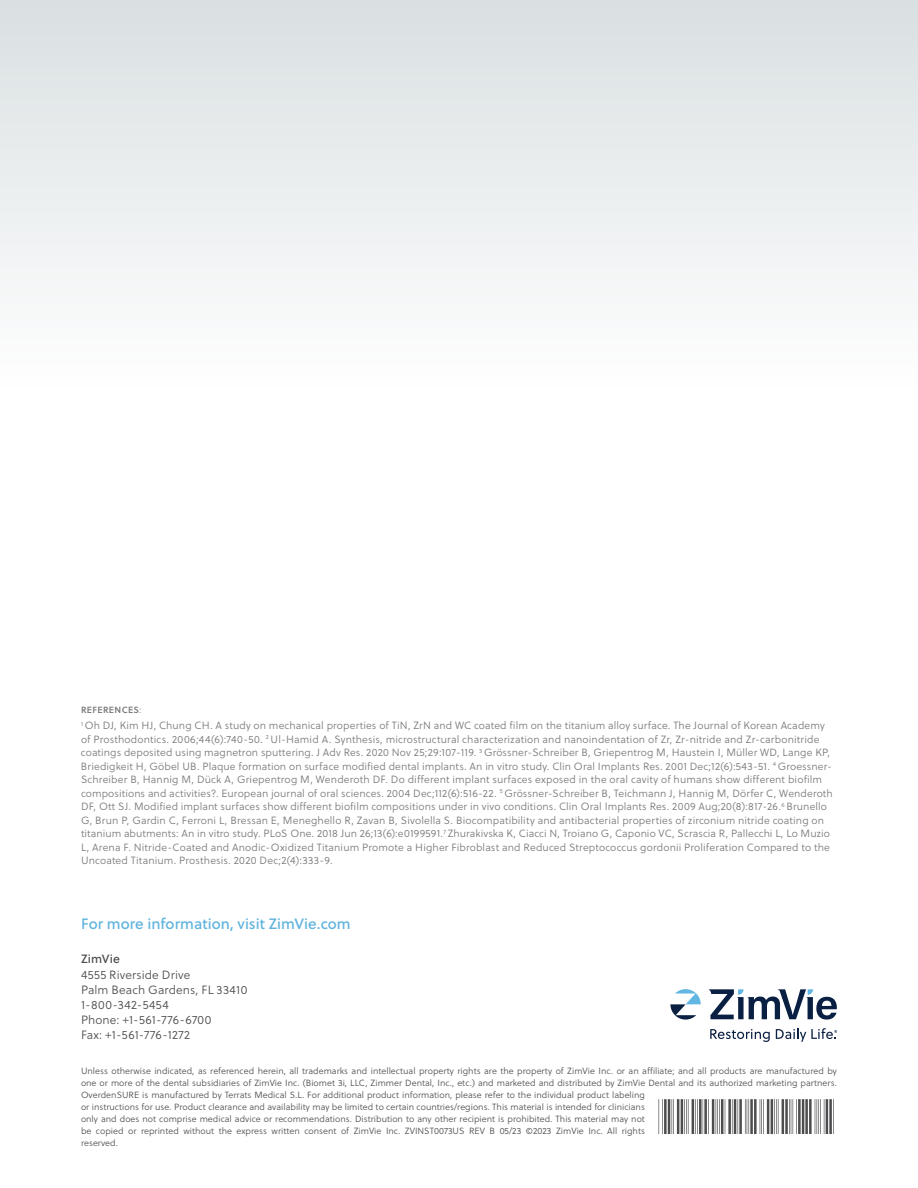
<style>
.page{position:relative;width:918px;height:1188px;background:#fff}
.page>*{position:absolute;margin:0;border:0;box-sizing:border-box;transform-origin:0 0}
.t1{font:15px "Soleil Bk";letter-spacing:.005em;color:#60b3de}
.t2{font:12px/15px "Soleil Lt";letter-spacing:.015em;color:#4d4d4f}
.t3{font:12px "Soleil Bk";letter-spacing:.015em;color:#4d4d4f}
.t4{font:10.5px/13.5px "Soleil Lt";letter-spacing:.01em;color:#77787b}
.t5{font:9px/12px "Soleil Lt";color:#4d4d4f}
.t6{font:9px "Soleil Sb";letter-spacing:.035em;color:#77787b}
.s1{font-family:"Soleil Lt"}
</style>
<div class="page">
<div style="left:0;top:0;width:918px;height:791px;background:linear-gradient(to bottom,#e3e8e9,#fff)"></div>
<hr style="left:658px;top:1099px;width:1px;height:35px;background:#4d4d4f">
<hr style="left:662px;top:1099px;width:1px;height:35px;background:#4d4d4f">
<hr style="left:668px;top:1099px;width:2px;height:35px;background:#4d4d4f">
<hr style="left:664px;top:1099px;width:3px;height:35px;background:#4d4d4f">
<hr style="left:672px;top:1099px;width:1px;height:35px;background:#4d4d4f">
<hr style="left:677px;top:1099px;width:2px;height:35px;background:#4d4d4f">
<hr style="left:673px;top:1099px;width:1px;height:35px;background:#4d4d4f">
<hr style="left:684px;top:1099px;width:1px;height:35px;background:#4d4d4f">
<hr style="left:686px;top:1099px;width:1px;height:35px;background:#4d4d4f">
<hr style="left:681px;top:1099px;width:2px;height:35px;background:#4d4d4f">
<hr style="left:692px;top:1099px;width:2px;height:35px;background:#4d4d4f">
<hr style="left:688px;top:1099px;width:1px;height:35px;background:#4d4d4f">
<hr style="left:695px;top:1099px;width:1px;height:35px;background:#4d4d4f">
<hr style="left:697px;top:1099px;width:1px;height:35px;background:#4d4d4f">
<hr style="left:699px;top:1099px;width:3px;height:35px;background:#4d4d4f">
<hr style="left:704px;top:1099px;width:3px;height:35px;background:#4d4d4f">
<hr style="left:703px;top:1099px;width:1px;height:35px;background:#4d4d4f">
<hr style="left:708px;top:1099px;width:1px;height:35px;background:#4d4d4f">
<hr style="left:716px;top:1099px;width:1px;height:35px;background:#4d4d4f">
<hr style="left:712px;top:1099px;width:2px;height:35px;background:#4d4d4f">
<hr style="left:721px;top:1099px;width:2px;height:35px;background:#4d4d4f">
<hr style="left:719px;top:1099px;width:1px;height:35px;background:#4d4d4f">
<hr style="left:717px;top:1099px;width:1px;height:35px;background:#4d4d4f">
<hr style="left:725px;top:1099px;width:1px;height:35px;background:#4d4d4f">
<hr style="left:728px;top:1099px;width:3px;height:35px;background:#4d4d4f">
<hr style="left:734px;top:1099px;width:2px;height:35px;background:#4d4d4f">
<hr style="left:732px;top:1099px;width:1px;height:35px;background:#4d4d4f">
<hr style="left:738px;top:1099px;width:1px;height:35px;background:#4d4d4f">
<hr style="left:745px;top:1099px;width:1px;height:35px;background:#4d4d4f">
<hr style="left:739px;top:1099px;width:3px;height:35px;background:#4d4d4f">
<hr style="left:750px;top:1099px;width:3px;height:35px;background:#4d4d4f">
<hr style="left:748px;top:1099px;width:1px;height:35px;background:#4d4d4f">
<hr style="left:747px;top:1099px;width:1px;height:35px;background:#4d4d4f">
<hr style="left:760px;top:1099px;width:1px;height:35px;background:#4d4d4f">
<hr style="left:754px;top:1099px;width:3px;height:35px;background:#4d4d4f">
<hr style="left:767px;top:1099px;width:2px;height:35px;background:#4d4d4f">
<hr style="left:763px;top:1099px;width:1px;height:35px;background:#4d4d4f">
<hr style="left:761px;top:1099px;width:1px;height:35px;background:#4d4d4f">
<hr style="left:774px;top:1099px;width:1px;height:35px;background:#4d4d4f">
<hr style="left:771px;top:1099px;width:2px;height:35px;background:#4d4d4f">
<hr style="left:782px;top:1099px;width:2px;height:35px;background:#4d4d4f">
<hr style="left:778px;top:1099px;width:1px;height:35px;background:#4d4d4f">
<hr style="left:776px;top:1099px;width:1px;height:35px;background:#4d4d4f">
<hr style="left:789px;top:1099px;width:1px;height:35px;background:#4d4d4f">
<hr style="left:785px;top:1099px;width:3px;height:35px;background:#4d4d4f">
<hr style="left:798px;top:1099px;width:3px;height:35px;background:#4d4d4f">
<hr style="left:793px;top:1099px;width:1px;height:35px;background:#4d4d4f">
<hr style="left:791px;top:1099px;width:1px;height:35px;background:#4d4d4f">
<hr style="left:796px;top:1099px;width:1px;height:35px;background:#4d4d4f">
<hr style="left:802px;top:1099px;width:2px;height:35px;background:#4d4d4f">
<hr style="left:805px;top:1099px;width:3px;height:35px;background:#4d4d4f">
<hr style="left:818px;top:1099px;width:1px;height:35px;background:#4d4d4f">
<hr style="left:815px;top:1099px;width:1px;height:35px;background:#4d4d4f">
<hr style="left:817px;top:1099px;width:1px;height:35px;background:#4d4d4f">
<hr style="left:809px;top:1099px;width:3px;height:35px;background:#4d4d4f">
<hr style="left:820px;top:1099px;width:1px;height:35px;background:#4d4d4f">
<hr style="left:824px;top:1099px;width:1px;height:35px;background:#4d4d4f">
<hr style="left:829px;top:1099px;width:3px;height:35px;background:#4d4d4f">
<hr style="left:826px;top:1099px;width:2px;height:35px;background:#4d4d4f">
<hr style="left:833px;top:1099px;width:1px;height:35px;background:#4d4d4f">
<svg style="left:670px;top:989px;width:31px;height:31px"></svg>
<svg style="left:709px;top:989px;width:128px;height:31px"></svg>
<svg style="left:710px;top:1029px;width:60px;height:13px"></svg>
<svg style="left:776px;top:1028px;width:61px;height:14px"></svg>
<p class="t6" style="left:81px;top:704px;width:62px">REFERENCES<span class="s1">:</span></p>
<p class="t4" style="left:81px;top:719px;width:753px"><sup>1</sup> Oh DJ, Kim HJ, Chung CH. A study on mechanical properties of TiN, ZrN and WC coated film on the titanium alloy surface. The Journal of Korean Academy of Prosthodontics. 2006;44(6):740-50. <sup>2</sup> Ul-Hamid A. Synthesis, microstructural characterization and nanoindentation of Zr, Zr-nitride and Zr-carbonitride coatings deposited using magnetron sputtering. J Adv Res. 2020 Nov 25;29:107-119. <sup>3</sup> Grössner-Schreiber B, Griepentrog M, Haustein I, Müller WD, Lange KP, Briedigkeit H, Göbel UB. Plaque formation on surface modified dental implants. An in vitro study. Clin Oral Implants Res. 2001 Dec;12(6):543-51. <sup>4</sup> Groessner-Schreiber B, Hannig M, Dück A, Griepentrog M, Wenderoth DF. Do different implant surfaces exposed in the oral cavity of humans show different biofilm compositions and activities?. European journal of oral sciences. 2004 Dec;112(6):516-22. <sup>5</sup> Grössner-Schreiber B, Teichmann J, Hannig M, Dörfer C, Wenderoth DF, Ott SJ. Modified implant surfaces show different biofilm compositions under in vivo conditions. Clin Oral Implants Res. 2009 Aug;20(8):817-26.<sup>6</sup> Brunello G, Brun P, Gardin C, Ferroni L, Bressan E, Meneghello R, Zavan B, Sivolella S. Biocompatibility and antibacterial properties of zirconium nitride coating on titanium abutments: An in vitro study. PLoS One. 2018 Jun 26;13(6):e0199591.<sup>7</sup> Zhurakivska K, Ciacci N, Troiano G, Caponio VC, Scrascia R, Pallecchi L, Lo Muzio L, Arena F. Nitride-Coated and Anodic-Oxidized Titanium Promote a Higher Fibroblast and Reduced Streptococcus gordonii Proliferation Compared to the Uncoated Titanium. Prosthesis. 2020 Dec;2(4):333-9.</p>
<h1 class="t1" style="left:81px;top:914px;width:271px">For more information, visit ZimVie.com</h1>
<p class="t3" style="left:81px;top:951px;width:40px">ZimVie</p>
<p class="t2" style="left:81px;top:968px;width:168px">4555 Riverside Drive<br>Palm Beach Gardens, FL 33410<br>1-800-342-5454<br>Phone: +1-561-776-6700<br>Fax: +1-561-776-1272</p>
<p class="t5" style="left:81px;top:1065px;width:758px">Unless otherwise indicated, as referenced herein, all trademarks and intellectual property rights are the property of ZimVie Inc. or an affiliate; and all products are manufactured by one or more of the dental subsidiaries of ZimVie Inc. (Biomet 3i, LLC, Zimmer Dental, Inc., etc.) and marketed and distributed by ZimVie Dental and its authorized marketing partners.<br>OverdenSURE is manufactured by Terrats Medical S.L. For additional product information, please refer to the individual product labeling<br>or instructions for use. Product clearance and availability may be limited to certain countries/regions. This material is intended for clinicians<br>only and does not comprise medical advice or recommendations. Distribution to any other recipient is prohibited. This material may not<br>be copied or reprinted without the express written consent of ZimVie Inc. ZVINST0073US REV B 05/23 ©2023 ZimVie Inc. All rights<br>reserved.</p>
</div>
